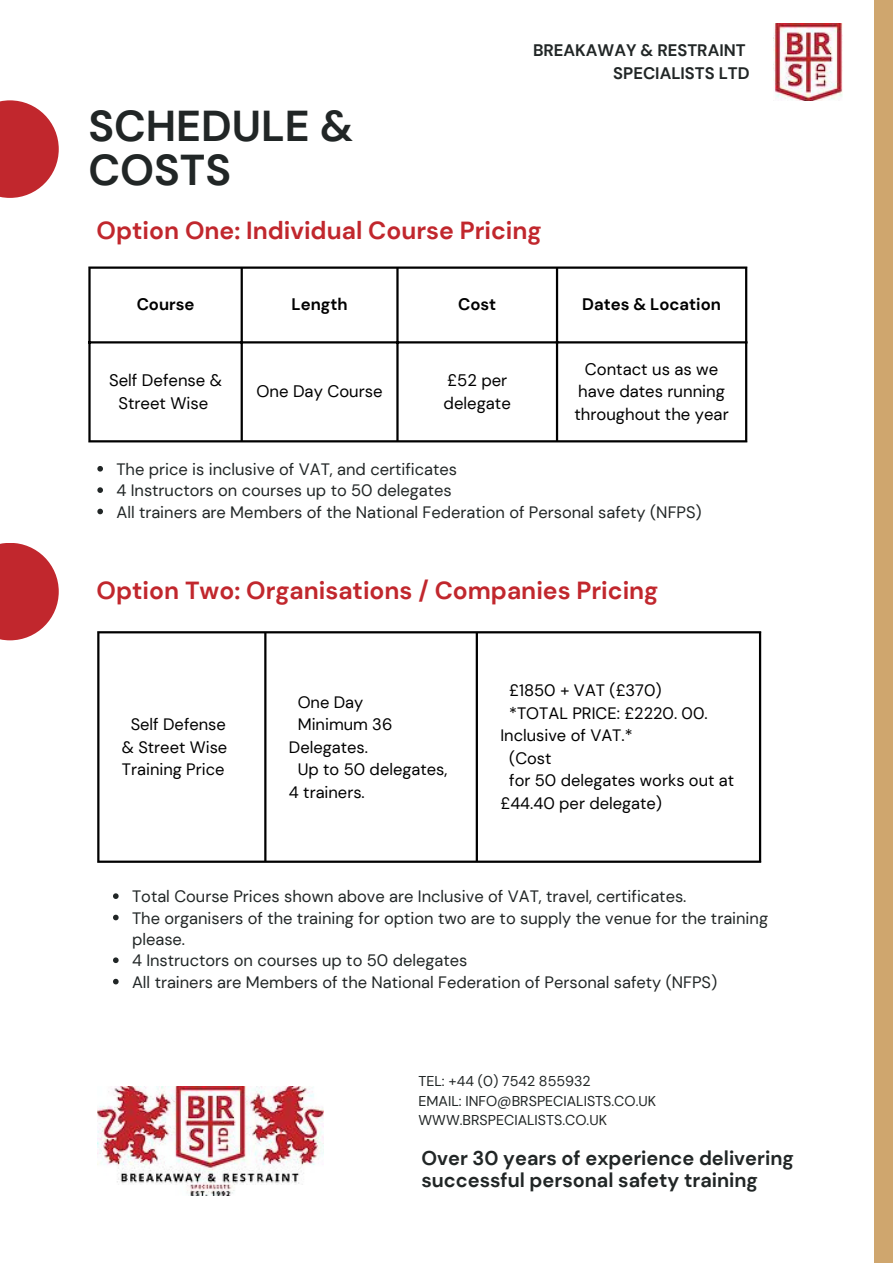
<style>
.page{position:relative;width:893px;height:1264px;background:#fff}
.page>*{position:absolute;margin:0;border:0;box-sizing:border-box;transform-origin:0 0}
.t1{font:700 43.05px "DM Sans";color:#212626}
.t2{font:700 24.6px "DM Sans";color:#c1272d}
.t3{font:700 19.8px/22.2px "DM Sans";color:#212626}
.t4{font:16.65px/22.5px "DM Sans";color:#000;text-align:center}
.t5{font:700 16.65px "DM Sans";color:#212626}
.t6{font:700 16.65px "DM Sans";color:#000}
.t7{font:16.5px/21.3px "DM Sans";color:#212626}
.t8{font:16.5px/22.5px "DM Sans";color:#000}
.t9{font:14.25px "DM Sans";color:#212626}
</style>
<div class="page">
<div style="left:874px;top:0;width:18px;height:1262px;background:#cfa66e"></div>
<img style="left:773px;top:24px;width:69px;height:76px">
<svg style="left:0;top:100px;width:59px;height:98px;fill:#c1272d"></svg>
<hr style="left:88px;top:269px;width:3px;height:171px;background:#000">
<hr style="left:240px;top:269px;width:3px;height:171px;background:#000">
<hr style="left:396px;top:269px;width:2px;height:171px;background:#000">
<hr style="left:556px;top:269px;width:2px;height:171px;background:#000">
<hr style="left:745px;top:269px;width:2px;height:171px;background:#000">
<hr style="left:88px;top:266px;width:659px;height:3px;background:#000">
<hr style="left:88px;top:341px;width:659px;height:2px;background:#000">
<hr style="left:88px;top:440px;width:659px;height:2px;background:#000">
<img style="left:97px;top:1086px;width:226px;height:109px">
<hr style="left:97px;top:633px;width:2px;height:227px;background:#000">
<hr style="left:264px;top:633px;width:2px;height:227px;background:#000">
<hr style="left:475px;top:633px;width:3px;height:227px;background:#000">
<hr style="left:758px;top:633px;width:3px;height:227px;background:#000">
<hr style="left:97px;top:631px;width:664px;height:2px;background:#000">
<hr style="left:97px;top:860px;width:664px;height:2px;background:#000">
<svg style="left:97px;top:466px;width:6px;height:5px"></svg>
<svg style="left:97px;top:487px;width:6px;height:6px"></svg>
<svg style="left:97px;top:508px;width:6px;height:6px"></svg>
<svg style="left:113px;top:893px;width:6px;height:6px"></svg>
<svg style="left:113px;top:914px;width:6px;height:6px"></svg>
<svg style="left:113px;top:957px;width:6px;height:6px"></svg>
<svg style="left:113px;top:978px;width:6px;height:6px"></svg>
<svg style="left:0;top:543px;width:59px;height:97px;fill:#c1272d"></svg>
<p class="t1" style="left:88px;top:98px;width:266px">SCHEDULE &amp;</p>
<p class="t1" style="left:88px;top:142px;width:144px">COSTS</p>
<p class="t5" style="left:533px;top:39px;width:214px">BREAKAWAY &amp; RESTRAINT</p>
<p class="t5" style="left:613px;top:62px;width:138px">SPECIALISTS LTD</p>
<p class="t2" style="left:97px;top:215px;width:446px">Option One: Individual Course Pricing</p>
<p class="t6" style="left:137px;top:294px;width:59px">Course</p>
<p class="t6" style="left:291px;top:294px;width:57px">Length</p>
<p class="t6" style="left:458px;top:294px;width:40px">Cost</p>
<p class="t6" style="left:582px;top:294px;width:140px">Dates &amp; Location</p>
<p class="t4" style="left:109px;top:369px;width:114px">Self Defense &amp;<br>Street Wise</p>
<p class="t4" style="left:256px;top:380px;width:128px">One Day Course</p>
<p class="t4" style="left:443px;top:369px;width:69px;text-align:left">£52 per delegate</p>
<p class="t4" style="left:574px;top:358px;width:156px">Contact us as we have dates running throughout the year</p>
<p class="t7" style="left:116px;top:458px;width:342px">The price is inclusive of VAT, and certificates</p>
<p class="t7" style="left:116px;top:480px;width:337px">4 Instructors on courses up to 50 delegates</p>
<p class="t7" style="left:116px;top:501px;width:586px">All trainers are Members of the National Federation of Personal safety (NFPS)</p>
<p class="t2" style="left:97px;top:575px;width:563px">Option Two: Organisations / Companies Pricing</p>
<p class="t8" style="left:122px;top:713px;width:107px;text-align:center">Self Defense &amp; Street Wise<br>Training Price</p>
<p class="t8" style="left:298px;top:690px;width:67px">One Day</p>
<p class="t8" style="left:289px;top:713px;width:105px;text-indent:9px">Minimum 36<br>Delegates.</p>
<p class="t8" style="left:289px;top:758px;width:160px;text-indent:9px">Up to 50 delegates,<br>4 trainers.</p>
<p class="t8" style="left:509px;top:679px;width:154px">£1850 + VAT (£370)</p>
<p class="t8" style="left:500px;top:702px;width:209px;text-indent:9px">*TOTAL PRICE: £2220. 00.<br>Inclusive of VAT.*</p>
<p class="t8" style="left:509px;top:747px;width:44px">(Cost</p>
<p class="t8" style="left:500px;top:769px;width:235px;text-indent:9px">for 50 delegates works out at £44.40 per delegate)</p>
<p class="t7" style="left:132px;top:886px;width:556px">Total Course Prices shown above are Inclusive of VAT, travel, certificates.</p>
<p class="t7" style="left:132px;top:907px;width:637px">The organisers of the training for option two are to supply the venue for the training please.</p>
<p class="t7" style="left:132px;top:950px;width:337px">4 Instructors on courses up to 50 delegates</p>
<p class="t7" style="left:132px;top:971px;width:586px">All trainers are Members of the National Federation of Personal safety (NFPS)</p>
<p class="t9" style="left:418px;top:1072px;width:174px">TEL: +44 (0) 7542 855932</p>
<p class="t9" style="left:418px;top:1091px;width:239px">EMAIL: INFO@BRSPECIALISTS.CO.UK</p>
<p class="t9" style="left:418px;top:1111px;width:190px">WWW.BRSPECIALISTS.CO.UK</p>
<p class="t3" style="left:421px;top:1147px;width:374px">Over 30 years of experience delivering successful personal safety training</p>
</div>
